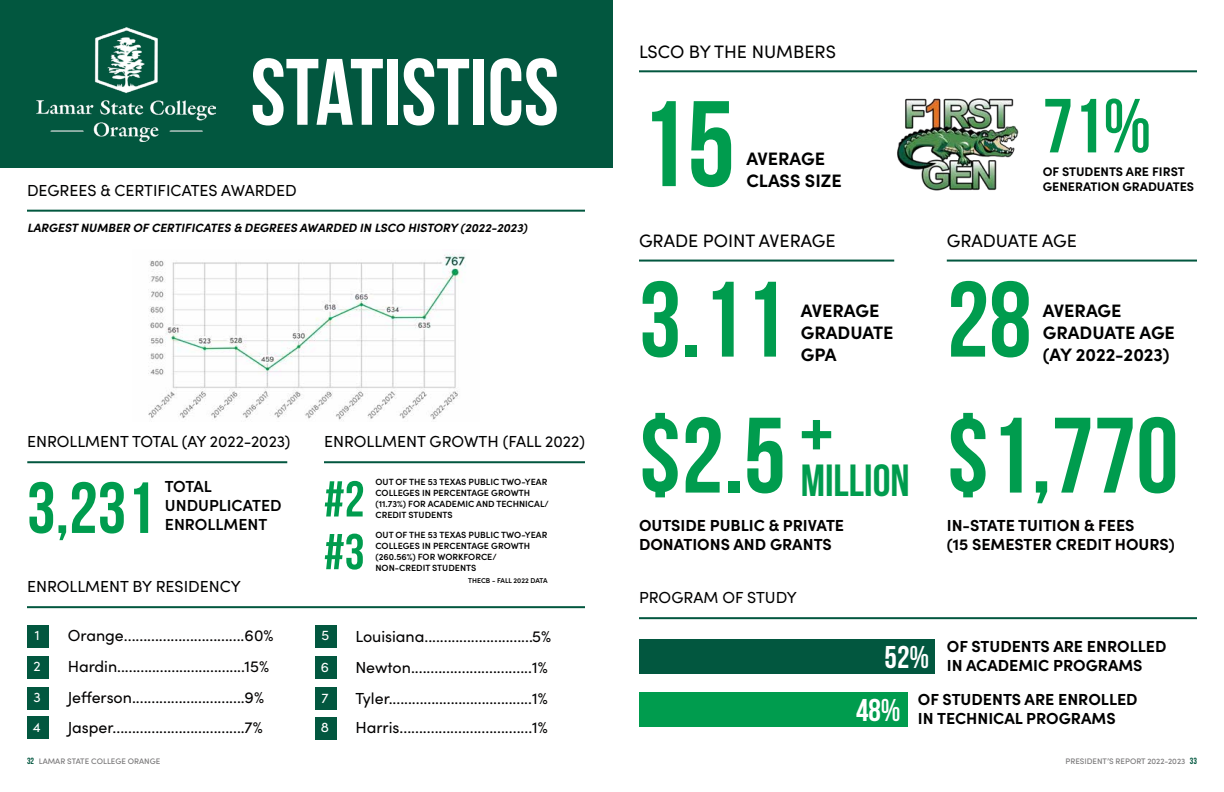
<style>
.page{position:relative;width:1224px;height:792px;background:#fff}
.page>*{position:absolute;margin:0;border:0;box-sizing:border-box;transform-origin:0 0}
.t1{font:700 121.4px "Bebas Neue";color:#009c4e}
.t2{font:700 107px "Bebas Neue";color:#009c4e}
.t3{font:700 94.1px "Bebas Neue";color:#fff}
.t4{font:700 76.4px "Bebas Neue";color:#009c4e}
.t5{font:700 72.2px "Bebas Neue";color:#009c4e}
.t6{font:700 71.6px "Sofia Pro";color:#009c4e}
.t7{font:700 50.3px "Bebas Neue";color:#009c4e}
.t8{font:700 45px "Bebas Neue";color:#009c4e}
.t9{font:700 31.5px "Bebas Neue";color:#fff}
.t10{font:700 18px/21.6px "Sofia Pro";color:#000101}
.t11{font:18px "Sofia Pro";color:#000101}
.t12{font:16px/31.1px "Sofia Pro";color:#020101}
.t13{font:16px "Sofia Pro";color:#000101}
.t14{font:700 16px/19.2px "Sofia Pro";color:#000101}
.t15{font:700 16px/19.2px "Sofia Pro";color:#020101}
.t16{font:600 16px/19.2px "Sofia Pro";color:#000101}
.t17{font:14px/29.7px "Sofia Pro";color:#fff}
.t18{font:700 12.5px "Sofia Pro";color:#000101}
.t19{font:italic 700 12px "Sofia Pro";color:#000101}
.t20{font:600 9px/11px "Sofia Pro";color:#000101}
.t21{font:500 8px "Sofia Pro";color:#797879}
.t22{font:600 7px "Sofia Pro";color:#000101}
.s1{font-family:"Bebas Neue";font-weight:700;font-size:9px;color:#02573f}
</style>
<div class="page">
<hr style="left:324px;top:461px;width:261px;height:2px;background:#02573f">
<div style="left:27px;top:625px;width:22px;height:23px;background:#02573f"></div>
<div style="left:27px;top:656px;width:22px;height:22px;background:#02573f"></div>
<div style="left:27px;top:687px;width:22px;height:22px;background:#02573f"></div>
<div style="left:27px;top:717px;width:22px;height:22px;background:#02573f"></div>
<div style="left:315px;top:625px;width:21px;height:23px;background:#02573f"></div>
<div style="left:315px;top:657px;width:21px;height:22px;background:#02573f"></div>
<div style="left:0;top:0;width:613px;height:167px;background:#02573f"></div>
<img style="left:37px;top:27px;width:179px;height:114px">
<img style="left:148px;top:254px;width:318px;height:167px">
<hr style="left:27px;top:210px;width:558px;height:2px;background:#02573f">
<hr style="left:27px;top:606px;width:558px;height:2px;background:#02573f">
<div style="left:315px;top:688px;width:21px;height:22px;background:#02573f"></div>
<div style="left:315px;top:717px;width:21px;height:22px;background:#02573f"></div>
<hr style="left:27px;top:461px;width:260px;height:2px;background:#02573f">
<div style="left:639px;top:693px;width:268px;height:34px;background:#009c4e"></div>
<img style="left:897px;top:98px;width:122px;height:93px">
<hr style="left:639px;top:617px;width:558px;height:2px;background:#02573f">
<div style="left:639px;top:640px;width:296px;height:34px;background:#02573f"></div>
<hr style="left:639px;top:70px;width:558px;height:2px;background:#02573f">
<hr style="left:639px;top:260px;width:255px;height:2px;background:#02573f">
<hr style="left:947px;top:260px;width:250px;height:2px;background:#02573f">
<h3 class="t3" style="left:251px;top:41px;width:310px">STATISTICS</h3>
<p class="t13" style="left:27px;top:178px;width:271px">DEGREES &amp; CERTIFICATES AWARDED</p>
<p class="t19" style="left:27px;top:218px;width:502px">LARGEST NUMBER OF CERTIFICATES &amp; DEGREES AWARDED IN LSCO HISTORY (2022-2023)</p>
<p class="t13" style="left:27px;top:430px;width:265px">ENROLLMENT TOTAL (AY 2022-2023)</p>
<h3 class="t5" style="left:27px;top:468px;width:129px">3,231</h3>
<h3 class="t7" style="left:324px;top:472px;width:42px">#2</h3>
<p class="t20" style="left:375px;top:476px;width:175px">OUT OF THE 53 TEXAS PUBLIC TWO-YEAR<br>COLLEGES IN PERCENTAGE GROWTH (11.73%) FOR ACADEMIC AND TECHNICAL/<br>CREDIT STUDENTS</p>
<p class="t13" style="left:324px;top:430px;width:263px">ENROLLMENT GROWTH (FALL 2022)</p>
<p class="t16" style="left:165px;top:476px;width:118px">TOTAL<br>UNDUPLICATED<br>ENROLLMENT</p>
<h3 class="t7" style="left:324px;top:524px;width:42px">#3</h3>
<p class="t20" style="left:375px;top:529px;width:173px">OUT OF THE 53 TEXAS PUBLIC TWO-YEAR<br>COLLEGES IN PERCENTAGE GROWTH (260.56%) FOR WORKFORCE/<br>NON-CREDIT STUDENTS</p>
<p class="t13" style="left:27px;top:575px;width:215px">ENROLLMENT BY RESIDENCY</p>
<p class="t17" style="left:35px;top:620px;width:6px">1</p>
<p class="t17" style="left:33px;top:651px;width:9px">2</p>
<p class="t17" style="left:33px;top:682px;width:9px">3<br>4</p>
<p class="t12" style="left:68px;top:619px;width:207px">Orange...............................60%<br>Hardin.................................15%<br>Jefferson.............................9%</p>
<p class="t12" style="left:68px;top:711px;width:196px">Jasper..................................7%</p>
<p class="t17" style="left:322px;top:620px;width:9px">5</p>
<p class="t17" style="left:321px;top:651px;width:10px">6</p>
<p class="t17" style="left:321px;top:682px;width:10px">7<br>8</p>
<p class="t22" style="left:468px;top:575px;width:81px">THECB - FALL 2022 DATA</p>
<p class="t12" style="left:355px;top:620px;width:197px">Louisiana............................5%<br>Newton...............................1%</p>
<p class="t12" style="left:355px;top:682px;width:194px;line-height:29.6px">Tyler.....................................1%<br>Harris..................................1%</p>
<p class="t11" style="left:639px;top:38px;width:198px">LSCO BY THE NUMBERS</p>
<h1 class="t1" style="left:639px;top:78px;width:98px">15</h1>
<p class="t10" style="left:746px;top:147px;width:97px">AVERAGE<br>CLASS SIZE</p>
<h3 class="t4" style="left:1043px;top:84px;width:110px">71%</h3>
<p class="t18" style="left:1043px;top:162px;width:143px">OF STUDENTS ARE FIRST</p>
<p class="t18" style="left:1043px;top:177px;width:153px">GENERATION GRADUATES</p>
<p class="t11" style="left:639px;top:227px;width:198px">GRADE POINT AVERAGE</p>
<p class="t11" style="left:947px;top:227px;width:132px">GRADUATE AGE</p>
<h2 class="t2" style="left:639px;top:261px;width:148px">3.11</h2>
<p class="t10" style="left:801px;top:299px;width:94px">AVERAGE<br>GRADUATE<br>GPA</p>
<h2 class="t2" style="left:639px;top:397px;width:148px">$2.5</h2>
<h3 class="t6" style="left:798px;top:372px;width:38px">+</h3>
<h3 class="t8" style="left:801px;top:456px;width:110px">MILLION</h3>
<h2 class="t2" style="left:947px;top:261px;width:86px">28</h2>
<p class="t10" style="left:1043px;top:299px;width:134px">AVERAGE<br>GRADUATE AGE (AY 2022-2023)</p>
<h2 class="t2" style="left:947px;top:397px;width:233px">$1,770</h2>
<p class="t15" style="left:639px;top:514px;width:207px">OUTSIDE PUBLIC &amp; PRIVATE<br>DONATIONS AND GRANTS</p>
<p class="t15" style="left:947px;top:514px;width:230px">IN-STATE TUITION &amp; FEES<br>(15 SEMESTER CREDIT HOURS)</p>
<p class="t13" style="left:639px;top:586px;width:159px">PROGRAM OF STUDY</p>
<p class="t14" style="left:885px;top:636px;width:283px;text-indent:62px">OF STUDENTS ARE ENROLLED<br><sup>52%</sup> IN ACADEMIC PROGRAMS</p>
<h3 class="t9" style="left:856px;top:693px;width:46px">48%</h3>
<p class="t14" style="left:918px;top:689px;width:221px">OF STUDENTS ARE ENROLLED<br>IN TECHNICAL PROGRAMS</p>
<p class="t21" style="left:27px;top:755px;width:135px"><span class="s1">32</span> LAMAR STATE COLLEGE ORANGE</p>
<p class="t21" style="left:1066px;top:755px;width:133px">PRESIDENT’S REPORT 2022-2023 <span class="s1">33</span></p>
</div>
